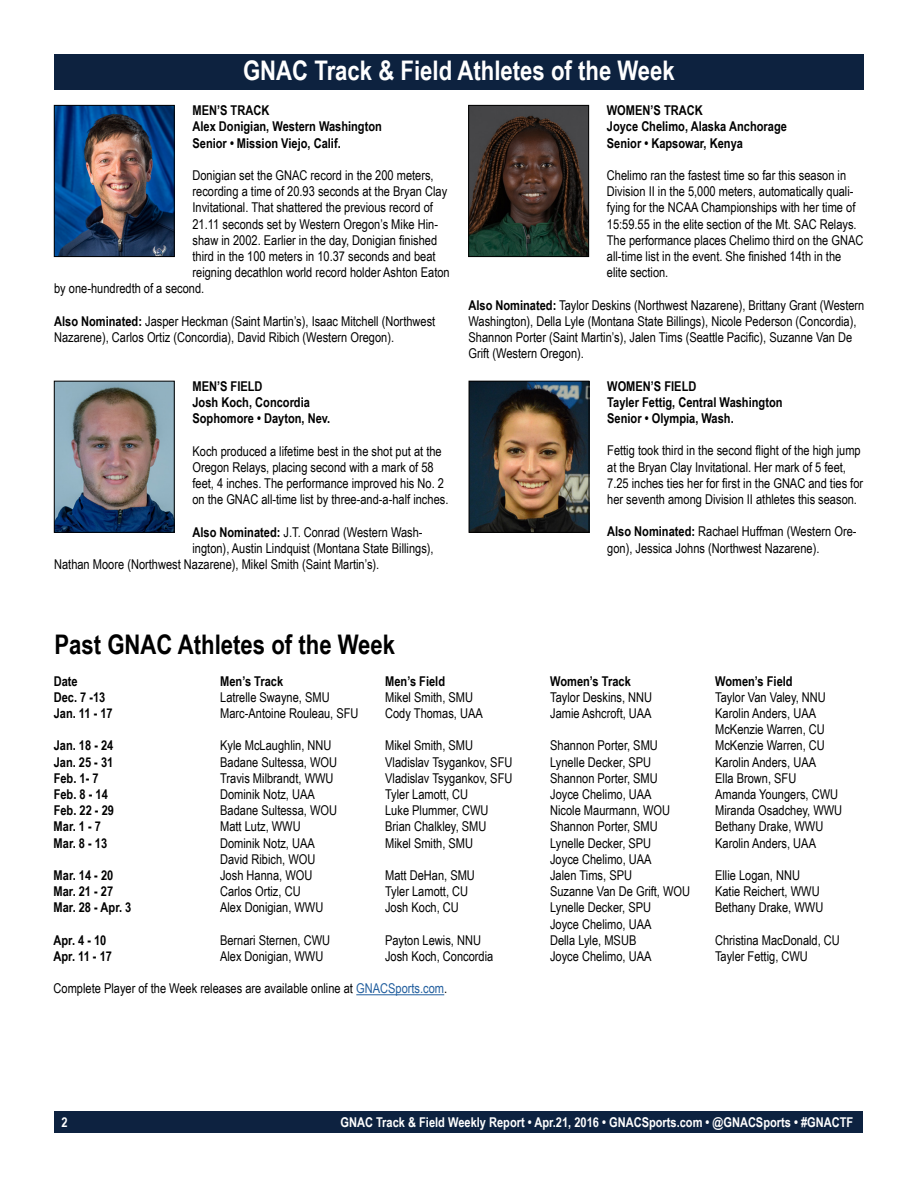
<style>
.page{position:relative;width:918px;height:1188px;background:#fff}
.page>*{position:absolute;margin:0;border:0;box-sizing:border-box;transform-origin:0 0}
.t1{font:700 27px "Arial Narrow";color:#fff}
.t2{font:700 27px "Arial Narrow";color:#000}
.t3{font:13.5px/16.2px "Arial Narrow";color:#000}
.t4{font:700 13.5px/16.2px "Arial Narrow";color:#000}
.t5{font:700 13.5px "Arial Narrow";color:#fff}
.s1{font-weight:700}
.s2{color:#215e9e}
</style>
<div class="page">
<div style="left:55px;top:1111px;width:808px;height:22px;background:#0d2240"></div>
<div style="left:54px;top:54px;width:810px;height:36px;background:#0d223f"></div>
<hr style="left:356px;top:994px;width:88px;height:1px;background:#215e9e">
<img style="left:56px;top:107px;width:117px;height:148px">
<div style="left:54px;top:105px;width:121px;height:152px;border:1px solid #000"></div>
<img style="left:56px;top:383px;width:117px;height:148px">
<div style="left:54px;top:381px;width:121px;height:152px;border:1px solid #000"></div>
<img style="left:470px;top:107px;width:117px;height:148px">
<div style="left:468px;top:105px;width:121px;height:152px;border:1px solid #000"></div>
<img style="left:471px;top:383px;width:116px;height:148px">
<div style="left:469px;top:381px;width:120px;height:152px;border:1px solid #000"></div>
<h1 class="t1" style="left:243px;top:50px;width:433px">GNAC Track &amp; Field Athletes of the Week</h1>
<p class="t4" style="left:192px;top:102px;width:191px">MEN’S TRACK<br>Alex Donigian, Western Washington<br>Senior • Mission Viejo, Calif.</p>
<p class="t3" style="left:192px;top:167px;width:243px">Donigian set the GNAC record in the 200 meters,</p>
<p class="t3" style="left:192px;top:183px;width:256px">recording a time of 20.93 seconds at the Bryan Clay</p>
<p class="t3" style="left:192px;top:199px;width:242px">Invitational. That shattered the previous record of</p>
<p class="t3" style="left:192px;top:215px;width:247px">21.11 seconds set by Western Oregon’s Mike Hin-</p>
<p class="t3" style="left:192px;top:231px;width:246px">shaw in 2002. Earlier in the day, Donigian finished</p>
<p class="t3" style="left:192px;top:248px;width:245px">third in the 100 meters in 10.37 seconds and beat</p>
<p class="t3" style="left:192px;top:264px;width:259px">reigning decathlon world record holder Ashton Eaton</p>
<p class="t3" style="left:54px;top:280px;width:152px">by one-hundredth of a second.</p>
<p class="t3" style="left:54px;top:312px;width:383px"><span class="s1">Also Nominated:</span> Jasper Heckman (Saint Martin’s), Isaac Mitchell (Northwest<br>Nazarene), Carlos Ortiz (Concordia), David Ribich (Western Oregon).</p>
<p class="t4" style="left:192px;top:377px;width:139px">MEN’S FIELD<br>Josh Koch, Concordia<br>Sophomore • Dayton, Nev.</p>
<p class="t3" style="left:192px;top:442px;width:257px">Koch produced a lifetime best in the shot put at the Oregon Relays, placing second with a mark of 58 feet, 4 inches. The performance improved his No. 2 on the GNAC all-time list by three-and-a-half inches.</p>
<p class="t3" style="left:192px;top:523px;width:232px"><span class="s1">Also Nominated:</span> J.T. Conrad (Western Wash-</p>
<p class="t3" style="left:192px;top:540px;width:243px">ington), Austin Lindquist (Montana State Billings),</p>
<p class="t3" style="left:54px;top:556px;width:327px">Nathan Moore (Northwest Nazarene), Mikel Smith (Saint Martin’s).</p>
<p class="t4" style="left:607px;top:102px;width:182px">WOMEN’S TRACK<br>Joyce Chelimo, Alaska Anchorage<br>Senior • Kapsowar, Kenya</p>
<p class="t3" style="left:607px;top:167px;width:258px">Chelimo ran the fastest time so far this season in Division II in the 5,000 meters, automatically quali&shy;fying for the NCAA Championships with her time of 15:59.55 in the elite section of the Mt. SAC Relays.<br>The performance places Chelimo third on the GNAC all-time list in the event. She finished 14th in the elite section.</p>
<p class="t3" style="left:468px;top:296px;width:397px"><span class="s1">Also Nominated:</span> Taylor Deskins (Northwest Nazarene), Brittany Grant (Western Washington), Della Lyle (Montana State Billings), Nicole Pederson (Concordia), Shannon Porter (Saint Martin’s), Jalen Tims (Seattle Pacific), Suzanne Van De Grift (Western Oregon).</p>
<p class="t4" style="left:607px;top:377px;width:177px">WOMEN’S FIELD<br>Tayler Fettig, Central Washington<br>Senior • Olympia, Wash.</p>
<p class="t3" style="left:607px;top:442px;width:257px">Fettig took third in the second flight of the high jump at the Bryan Clay Invitational. Her mark of 5 feet, 7.25 inches ties her for first in the GNAC and ties for her seventh among Division II athletes this season.</p>
<p class="t3" style="left:607px;top:523px;width:251px"><span class="s1">Also Nominated:</span> Rachael Huffman (Western Ore&shy;gon), Jessica Johns (Northwest Nazarene).</p>
<h1 class="t2" style="left:54px;top:624px;width:342px">Past GNAC Athletes of the Week</h1>
<p class="t4" style="left:54px;top:672px;width:25px">Date</p>
<p class="t4" style="left:220px;top:672px;width:64px">Men’s Track</p>
<p class="t4" style="left:385px;top:672px;width:61px">Men’s Field</p>
<p class="t4" style="left:550px;top:672px;width:82px">Women’s Track</p>
<p class="t4" style="left:715px;top:672px;width:79px">Women’s Field</p>
<p class="t4" style="left:54px;top:688px;width:53px">Dec. 7 -13</p>
<p class="t3" style="left:220px;top:688px;width:111px">Latrelle Swayne, SMU</p>
<p class="t3" style="left:385px;top:688px;width:89px">Mikel Smith, SMU</p>
<p class="t3" style="left:550px;top:688px;width:104px">Taylor Deskins, NNU</p>
<p class="t3" style="left:715px;top:688px;width:112px">Taylor Van Valey, NNU</p>
<p class="t4" style="left:54px;top:704px;width:61px">Jan. 11 - 17</p>
<p class="t3" style="left:220px;top:705px;width:140px">Marc-Antoine Rouleau, SFU</p>
<p class="t3" style="left:385px;top:705px;width:99px">Cody Thomas, UAA</p>
<p class="t3" style="left:550px;top:705px;width:103px">Jamie Ashcroft, UAA</p>
<p class="t3" style="left:715px;top:705px;width:111px">Karolin Anders, UAA<br>McKenzie Warren, CU</p>
<p class="t4" style="left:54px;top:737px;width:61px">Jan. 18 - 24</p>
<p class="t3" style="left:220px;top:737px;width:113px">Kyle McLaughlin, NNU</p>
<p class="t3" style="left:385px;top:737px;width:89px">Mikel Smith, SMU</p>
<p class="t3" style="left:550px;top:737px;width:109px">Shannon Porter, SMU</p>
<p class="t3" style="left:715px;top:737px;width:111px">McKenzie Warren, CU</p>
<p class="t4" style="left:54px;top:753px;width:61px">Jan. 25 - 31</p>
<p class="t3" style="left:220px;top:753px;width:118px">Badane Sultessa, WOU</p>
<p class="t3" style="left:385px;top:753px;width:129px">Vladislav Tsygankov, SFU</p>
<p class="t3" style="left:550px;top:753px;width:103px">Lynelle Decker, SPU</p>
<p class="t3" style="left:715px;top:753px;width:102px">Karolin Anders, UAA</p>
<p class="t4" style="left:54px;top:769px;width:46px">Feb. 1- 7</p>
<p class="t3" style="left:220px;top:769px;width:115px">Travis Milbrandt, WWU</p>
<p class="t3" style="left:385px;top:769px;width:129px">Vladislav Tsygankov, SFU</p>
<p class="t3" style="left:550px;top:769px;width:109px">Shannon Porter, SMU</p>
<p class="t3" style="left:715px;top:769px;width:83px">Ella Brown, SFU</p>
<p class="t4" style="left:54px;top:785px;width:56px">Feb. 8 - 14</p>
<p class="t3" style="left:220px;top:786px;width:96px">Dominik Notz, UAA</p>
<p class="t3" style="left:385px;top:786px;width:85px">Tyler Lamott, CU</p>
<p class="t3" style="left:550px;top:786px;width:103px">Joyce Chelimo, UAA</p>
<p class="t3" style="left:715px;top:786px;width:125px">Amanda Youngers, CWU</p>
<p class="t4" style="left:54px;top:802px;width:62px">Feb. 22 - 29</p>
<p class="t3" style="left:220px;top:802px;width:118px">Badane Sultessa, WOU</p>
<p class="t3" style="left:385px;top:802px;width:105px">Luke Plummer, CWU</p>
<p class="t3" style="left:550px;top:802px;width:121px">Nicole Maurmann, WOU</p>
<p class="t3" style="left:715px;top:802px;width:129px">Miranda Osadchey, WWU</p>
<p class="t4" style="left:54px;top:818px;width:49px">Mar. 1 - 7</p>
<p class="t3" style="left:220px;top:818px;width:82px">Matt Lutz, WWU</p>
<p class="t3" style="left:385px;top:818px;width:103px">Brian Chalkley, SMU</p>
<p class="t3" style="left:550px;top:818px;width:109px">Shannon Porter, SMU</p>
<p class="t3" style="left:715px;top:818px;width:110px">Bethany Drake, WWU</p>
<p class="t4" style="left:54px;top:834px;width:55px">Mar. 8 - 13</p>
<p class="t3" style="left:220px;top:834px;width:96px">Dominik Notz, UAA</p>
<p class="t3" style="left:385px;top:834px;width:89px">Mikel Smith, SMU</p>
<p class="t3" style="left:550px;top:834px;width:103px">Lynelle Decker, SPU</p>
<p class="t3" style="left:715px;top:834px;width:102px">Karolin Anders, UAA</p>
<p class="t3" style="left:220px;top:850px;width:97px">David Ribich, WOU</p>
<p class="t3" style="left:550px;top:850px;width:103px">Joyce Chelimo, UAA</p>
<p class="t4" style="left:54px;top:866px;width:61px">Mar. 14 - 20</p>
<p class="t3" style="left:220px;top:867px;width:94px">Josh Hanna, WOU</p>
<p class="t3" style="left:385px;top:867px;width:91px">Matt DeHan, SMU</p>
<p class="t3" style="left:550px;top:867px;width:84px">Jalen Tims, SPU</p>
<p class="t3" style="left:715px;top:867px;width:86px">Ellie Logan, NNU</p>
<p class="t4" style="left:54px;top:883px;width:61px">Mar. 21 - 27</p>
<p class="t3" style="left:220px;top:883px;width:82px">Carlos Ortiz, CU</p>
<p class="t3" style="left:385px;top:883px;width:85px">Tyler Lamott, CU</p>
<p class="t3" style="left:550px;top:883px;width:142px">Suzanne Van De Grift, WOU</p>
<p class="t3" style="left:715px;top:883px;width:106px">Katie Reichert, WWU</p>
<p class="t4" style="left:54px;top:899px;width:79px">Mar. 28 - Apr. 3</p>
<p class="t3" style="left:220px;top:899px;width:105px">Alex Donigian, WWU</p>
<p class="t3" style="left:385px;top:899px;width:75px">Josh Koch, CU</p>
<p class="t3" style="left:550px;top:899px;width:103px">Lynelle Decker, SPU</p>
<p class="t3" style="left:715px;top:899px;width:110px">Bethany Drake, WWU</p>
<p class="t3" style="left:550px;top:915px;width:103px">Joyce Chelimo, UAA</p>
<p class="t4" style="left:54px;top:931px;width:54px">Apr. 4 - 10</p>
<p class="t3" style="left:220px;top:931px;width:112px">Bernari Sternen, CWU</p>
<p class="t3" style="left:385px;top:931px;width:97px">Payton Lewis, NNU</p>
<p class="t3" style="left:550px;top:931px;width:88px">Della Lyle, MSUB</p>
<p class="t3" style="left:715px;top:931px;width:126px">Christina MacDonald, CU</p>
<p class="t4" style="left:54px;top:947px;width:60px">Apr. 11 - 17</p>
<p class="t3" style="left:220px;top:948px;width:105px">Alex Donigian, WWU</p>
<p class="t3" style="left:385px;top:948px;width:110px">Josh Koch, Concordia</p>
<p class="t3" style="left:550px;top:948px;width:103px">Joyce Chelimo, UAA</p>
<p class="t3" style="left:715px;top:948px;width:94px">Tayler Fettig, CWU</p>
<p class="t3" style="left:54px;top:980px;width:395px">Complete Player of the Week releases are available online at <span class="s2">GNACSports.com</span>.</p>
<p class="t5" style="left:61px;top:1112px;width:8px">2</p>
<p class="t5" style="left:340px;top:1112px;width:514px">GNAC Track &amp; Field Weekly Report • Apr.21, 2016 • GNACSports.com • @GNACSports • #GNACTF</p>
</div>
